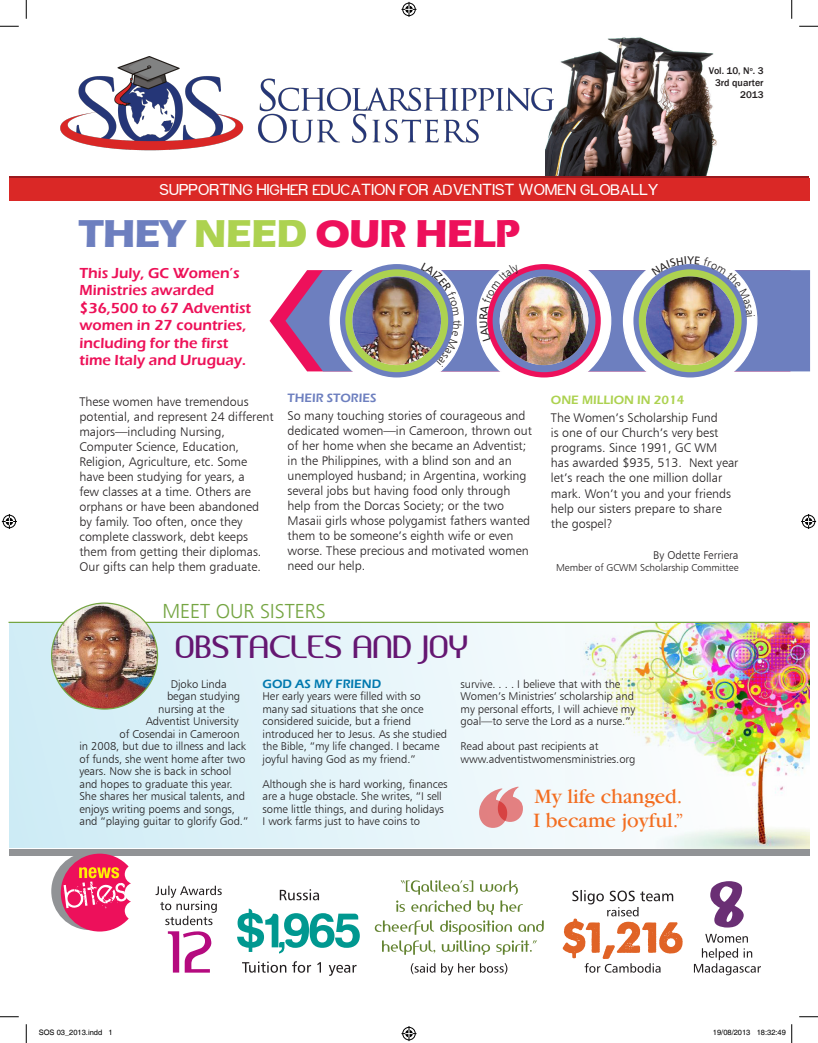
<style>
.page{position:relative;width:818px;height:1043px;background:#fff}
.page>*{position:absolute;margin:0;border:0;box-sizing:border-box;transform-origin:0 0}
.t1{font:700 40px "Eras ITC";color:#ed105b}
.t2{font:30px "Amerika Sans";color:#651772}
.t3{font:21.25px/23.8px "Garamond LT";color:#f36e21}
.t4{font:300 20px "Frutiger LT";color:#75a542}
.t5{font:600 15px/17.5px "Eras ITC";color:#ed1158}
.t6{font:15px "yorkville";letter-spacing:.01em;color:#fff}
.t7{font:12.5px/15px "Humanist 777 BT Light B";color:#231f20}
.t8{font:600 12.5px "Eras ITC";color:#add250}
.t9{font:600 12.5px "Eras ITC";color:#0079af}
.t10{font:600 12.5px "Eras ITC";color:#6d7fbf}
.No_Spacing{font:11.25px/12.5px "Humanist 777 BT Light B";letter-spacing:-.005em;color:#231f20}
.No_Spacing-2{font:10px "Humanist 777 BT Light B";color:#231f20}
.t11{font:500 10px "Franklin Gothic";color:#231f20}
.t12{font:7.5px "Helvetica";color:#000}
.s1{color:#6d7fbf}
.s2{color:#add250}
</style>
<div class="page">
<svg style="left:269px;top:300px;width:16px;height:42px"></svg>
<svg style="left:285px;top:270px;width:525px;height:101px;fill:#6d7fbf"></svg>
<img style="left:9px;top:623px;width:800px;height:225px">
<img style="left:545px;top:37px;width:175px;height:140px">
<div style="left:9px;top:178px;width:800px;height:23px;background:#da2826"></div>
<hr style="left:9px;top:177px;width:799px;height:1px;background:#9b1a1e">
<img style="left:60px;top:57px;width:493px;height:100px">
<svg style="left:562px;top:890px;width:120px;height:82px"></svg>
<div style="left:9px;top:849px;width:800px;height:6px;background:#919396"></div>
<svg style="left:168px;top:931px;width:43px;height:41px"></svg>
<svg style="left:155px;top:885px;width:67px;height:40px"></svg>
<svg style="left:694px;top:948px;width:67px;height:27px"></svg>
<svg style="left:705px;top:933px;width:43px;height:9px"></svg>
<svg style="left:710px;top:881px;width:33px;height:46px"></svg>
<svg style="left:242px;top:961px;width:114px;height:14px"></svg>
<svg style="left:237px;top:908px;width:123px;height:45px"></svg>
<svg style="left:280px;top:889px;width:39px;height:11px"></svg>
<hr style="left:9px;top:621px;width:800px;height:2px;background:#75a542">
<img style="left:52px;top:604px;width:105px;height:105px">
<div style="left:477px;top:254px;width:133px;height:133px;background:#fff;border-radius:50%"></div>
<div style="left:487px;top:264px;width:113px;height:113px;background:#ed105b;border-radius:50%"></div>
<div style="left:492px;top:269px;width:103px;height:103px;background:#6d7fbf;border-radius:50%"></div>
<img style="left:499px;top:276px;width:89px;height:89px;border-radius:44px">
<div style="left:623px;top:254px;width:133px;height:133px;background:#fff;border-radius:50%"></div>
<div style="left:633px;top:264px;width:113px;height:113px;background:#6d7fbf;border-radius:50%"></div>
<div style="left:638px;top:269px;width:103px;height:103px;background:#add250;border-radius:50%"></div>
<img style="left:645px;top:276px;width:89px;height:89px;border-radius:44px">
<div style="left:330px;top:254px;width:133px;height:133px;background:#fff;border-radius:50%"></div>
<div style="left:340px;top:264px;width:113px;height:113px;background:#6d7fbf;border-radius:50%"></div>
<div style="left:345px;top:269px;width:103px;height:103px;background:#add250;border-radius:50%"></div>
<img style="left:352px;top:276px;width:89px;height:89px;border-radius:44px">
<svg style="left:411px;top:963px;width:96px;height:12px"></svg>
<svg style="left:382px;top:940px;width:155px;height:14px"></svg>
<svg style="left:375px;top:920px;width:168px;height:14px"></svg>
<svg style="left:396px;top:900px;width:127px;height:14px"></svg>
<svg style="left:400px;top:880px;width:118px;height:14px"></svg>
<svg style="left:479px;top:786px;width:44px;height:41px"></svg>
<svg style="left:51px;top:853px;width:80px;height:78px"></svg>
<svg style="left:0;top:25px;width:19px;height:2px"></svg>
<svg style="left:799px;top:25px;width:19px;height:2px"></svg>
<svg style="left:0;top:1016px;width:19px;height:1px"></svg>
<svg style="left:799px;top:1016px;width:19px;height:1px"></svg>
<svg style="left:25px;top:0;width:2px;height:19px"></svg>
<svg style="left:25px;top:1024px;width:2px;height:18px"></svg>
<svg style="left:791px;top:0;width:1px;height:19px"></svg>
<svg style="left:401px;top:2px;width:15px;height:15px"></svg>
<svg style="left:401px;top:1026px;width:15px;height:15px"></svg>
<svg style="left:2px;top:514px;width:15px;height:15px"></svg>
<svg style="left:801px;top:514px;width:15px;height:15px"></svg>
<svg style="left:791px;top:1024px;width:1px;height:18px"></svg>
<svg style="left:479px;top:269px;width:41px;height:73px"></svg>
<img style="left:651px;top:264px;width:104px;height:53px">
<svg style="left:421px;top:269px;width:40px;height:98px"></svg>
<p class="t6" style="left:159px;top:183px;width:500px">SUPPORTING HIGHER EDUCATION FOR ADVENTIST WOMEN GLOBALLY</p>
<p class="t1" style="left:79px;top:210px;width:445px"><span class="s1">THEY</span> <span class="s2">NEED</span> OUR HELP</p>
<p class="t5" style="left:79px;top:264px;width:173px">This July, GC Women’s<br>Ministries awarded $36,500 to 67 Adventist women in 27 countries, including for the first time Italy and Uruguay.</p>
<p class="t11" style="left:708px;top:64px;width:56px">Vol. 10, N<sup>o</sup>. 3</p>
<p class="t11" style="left:715px;top:76px;width:50px">3rd quarter</p>
<p class="t11" style="left:740px;top:88px;width:25px">2013</p>
<p class="t7" style="left:79px;top:394px;width:196px">These women have tremendous potential, and represent 24 different majors—including Nursing,<br>Computer Science, Education,<br>Religion, Agriculture, etc. Some have been studying for years, a<br>few classes at a time. Others are orphans or have been abandoned by family. Too often, once they complete classwork, debt keeps them from getting their diplomas.<br>Our gifts can help them graduate.</p>
<p class="t10" style="left:287px;top:390px;width:90px">Their stories</p>
<p class="t7" style="left:287px;top:408px;width:246px">So many touching stories of courageous and dedicated women—in Cameroon, thrown out of her home when she became an Adventist; in the Philippines, with a blind son and an unemployed husband; in Argentina, working several jobs but having food only through help from the Dorcas Society; or the two Masaii girls whose polygamist fathers wanted them to be someone’s eighth wife or even worse. These precious and motivated women need our help.</p>
<p class="t4" style="left:162px;top:599px;width:163px">MEET OUR SISTERS</p>
<p class="t2" style="left:174px;top:628px;width:295px">OBSTACLES AND JOY</p>
<p class="t8" style="left:551px;top:392px;width:135px">One million in 2014</p>
<p class="t7" style="left:551px;top:410px;width:189px">The Women’s Scholarship Fund<br>is one of our Church’s very best programs. Since 1991, GC WM has awarded $935, 513. Next year let’s reach the one million dollar mark. Won’t you and your friends help our sisters prepare to share the gospel?</p>
<p class="No_Spacing" style="left:653px;top:548px;width:87px">By Odette Ferriera</p>
<p class="No_Spacing-2" style="left:556px;top:561px;width:184px">Member of GCWM Scholarship Committee</p>
<p class="No_Spacing" style="left:171px;top:677px;width:57px">Djoko Linda</p>
<p class="No_Spacing" style="left:167px;top:689px;width:75px">began studying</p>
<p class="No_Spacing" style="left:158px;top:702px;width:68px">nursing at the</p>
<p class="No_Spacing" style="left:146px;top:714px;width:94px">Adventist University</p>
<p class="No_Spacing" style="left:119px;top:727px;width:122px">of Cosendai in Cameroon</p>
<p class="No_Spacing" style="left:79px;top:739px;width:168px">in 2008, but due to illness and lack</p>
<p class="No_Spacing" style="left:79px;top:752px;width:167px">of funds, she went home after two</p>
<p class="No_Spacing" style="left:79px;top:764px;width:153px">years. Now she is back in school</p>
<p class="No_Spacing" style="left:79px;top:777px;width:154px">and hopes to graduate this year.</p>
<p class="No_Spacing" style="left:79px;top:789px;width:167px">She shares her musical talents, and</p>
<p class="No_Spacing" style="left:79px;top:802px;width:157px">enjoys writing poems and songs,</p>
<p class="No_Spacing" style="left:79px;top:814px;width:170px">and “playing guitar to glorify God.”</p>
<p class="t9" style="left:262px;top:676px;width:120px">God as my friend</p>
<p class="No_Spacing" style="left:262px;top:689px;width:186px">Her early years were filled with so many sad situations that she once considered suicide, but a friend introduced her to Jesus. As she studied the Bible, “my life changed. I became joyful having God as my friend.”</p>
<p class="No_Spacing" style="left:262px;top:777px;width:186px">Although she is hard working, finances are a huge obstacle. She writes, “I sell some little things, and during holidays I work farms just to have coins to</p>
<p class="No_Spacing" style="left:460px;top:677px;width:176px">survive. . . . I believe that with the Women’s Ministries’ scholarship and my personal efforts, I will achieve my goal—to serve the Lord as a nurse.”</p>
<p class="No_Spacing" style="left:460px;top:739px;width:176px">Read about past recipients at www.adventistwomensministries.org</p>
<p class="t3" style="left:533px;top:784px;width:152px">My life changed.<br>I became joyful.”</p>
<p class="t12" style="left:39px;top:1028px;width:75px">SOS 03_2013.indd 1</p>
<p class="t12" style="left:712px;top:1028px;width:74px">19/08/2013 18:32:49</p>
</div>
